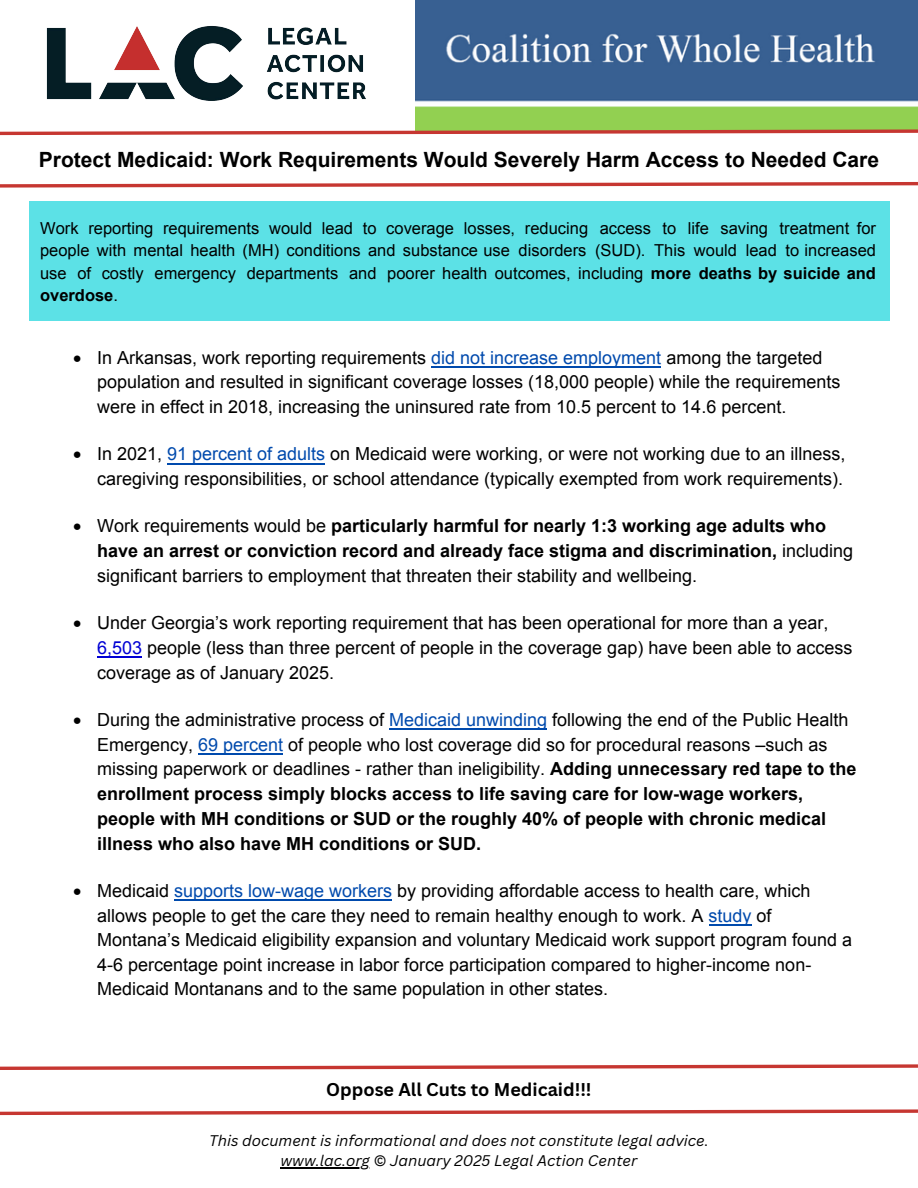
<style>
.page{position:relative;width:918px;height:1188px;background:#fff}
.page>*{position:absolute;margin:0;border:0;box-sizing:border-box;transform-origin:0 0}
.t1{font:700 21px "Arial";color:#000}
.t2{font:18px/24.8px "Arial";color:#000}
.t3{font:700 18px/24.8px "Arial";color:#000}
.t4{font:700 18px "Canva Sans";color:#000}
.t5{font:16.5px/22.5px "Arial";color:#000;text-align:justify}
.t6{font:italic 15px "Canva Sans";color:#000}
.s1{font-weight:700}
.s2{color:#004aad}
.s3{font-weight:400}
.s4{color:#0000d4}
.s5{font-weight:400;color:#004aad}
</style>
<div class="page">
<img style="left:416px;top:0;width:501px;height:128px">
<img style="left:46px;top:26px;width:320px;height:75px">
<svg style="left:0;top:128px;width:918px;height:8px"></svg>
<svg style="left:0;top:182px;width:918px;height:6px"></svg>
<div style="left:29px;top:201px;width:860px;height:120px;background:#5ce1e6"></div>
<svg style="left:0;top:1109px;width:918px;height:7px"></svg>
<svg style="left:0;top:1064px;width:918px;height:6px"></svg>
<hr style="left:281px;top:1168px;width:89px;height:1px;background:#000">
<hr style="left:431px;top:366px;width:230px;height:1px;background:#004aad">
<hr style="left:167px;top:463px;width:158px;height:1px;background:#004aad">
<hr style="left:97px;top:657px;width:45px;height:1px;background:#0000d4">
<hr style="left:389px;top:729px;width:158px;height:1px;background:#004aad">
<hr style="left:198px;top:753px;width:85px;height:1px;background:#004aad">
<hr style="left:174px;top:900px;width:218px;height:1px;background:#004aad">
<hr style="left:709px;top:924px;width:42px;height:1px;background:#004aad">
<p class="t1" style="left:39px;top:145px;width:842px">Protect Medicaid: Work Requirements Would Severely Harm Access to Needed Care</p>
<p class="t5" style="left:40px;top:217px;width:837px">Work reporting requirements would lead to coverage losses, reducing access to life saving treatment for people with mental health (MH) conditions and substance use disorders (SUD). This would lead to increased use of costly emergency departments and poorer health outcomes, including <span class="s1">more deaths by suicide and overdose</span>.</p>
<p class="t2" style="left:97px;top:345px;width:745px;text-indent:-24px">• In Arkansas, work reporting requirements <span class="s2">did not increase employment</span> among the targeted population and resulted in significant coverage losses (18,000 people) while the requirements were in effect in 2018, increasing the uninsured rate from 10.5 percent to 14.6 percent.</p>
<p class="t2" style="left:73px;top:442px;width:774px;text-align:right">• In 2021, <span class="s2">91 percent of adults</span> on Medicaid were working, or were not working due to an illness, caregiving responsibilities, or school attendance (typically exempted from work requirements).</p>
<p class="t3" style="left:97px;top:514px;width:758px;text-indent:-24px">• <span class="s3">Work requirements would be</span> particularly harmful for nearly 1:3 working age adults who have an arrest or conviction record and already face stigma and discrimination, <span class="s3">including significant barriers to employment that threaten their stability and wellbeing.</span></p>
<p class="t2" style="left:97px;top:611px;width:757px;text-indent:-24px">• Under Georgia’s work reporting requirement that has been operational for more than a year,<br><span class="s4">6,503</span> people (less than three percent of people in the coverage gap) have been able to access coverage as of January 2025.</p>
<p class="t3" style="left:97px;top:708px;width:761px;text-indent:-24px">• <span class="s3">During the administrative process of</span> <span class="s5">Medicaid unwinding</span> <span class="s3">following the end of the Public Health Emergency,</span> <span class="s5">69 percent</span> <span class="s3">of people who lost coverage did so for procedural reasons –such as missing paperwork or deadlines - rather than ineligibility.</span> Adding unnecessary red tape to the enrollment process simply blocks access to life saving care for low-wage workers, people with MH conditions or SUD or the roughly 40% of people with chronic medical illness who also have MH conditions or SUD.</p>
<p class="t2" style="left:97px;top:878px;width:757px;text-indent:-24px">• Medicaid <span class="s2">supports low-wage workers</span> by providing affordable access to health care, which allows people to get the care they need to remain healthy enough to work. A <span class="s2">study</span> of Montana’s Medicaid eligibility expansion and voluntary Medicaid work support program found a 4-6 percentage point increase in labor force participation compared to higher-income non-Medicaid Montanans and to the same population in other states.</p>
<h2 class="t4" style="left:326px;top:1077px;width:267px">Oppose All Cuts to Medicaid!!!</h2>
<p class="t6" style="left:209px;top:1130px;width:501px">This document is informational and does not constitute legal advice.</p>
<p class="t6" style="left:281px;top:1150px;width:358px">www.lac.org © January 2025 Legal Action Center</p>
</div>
